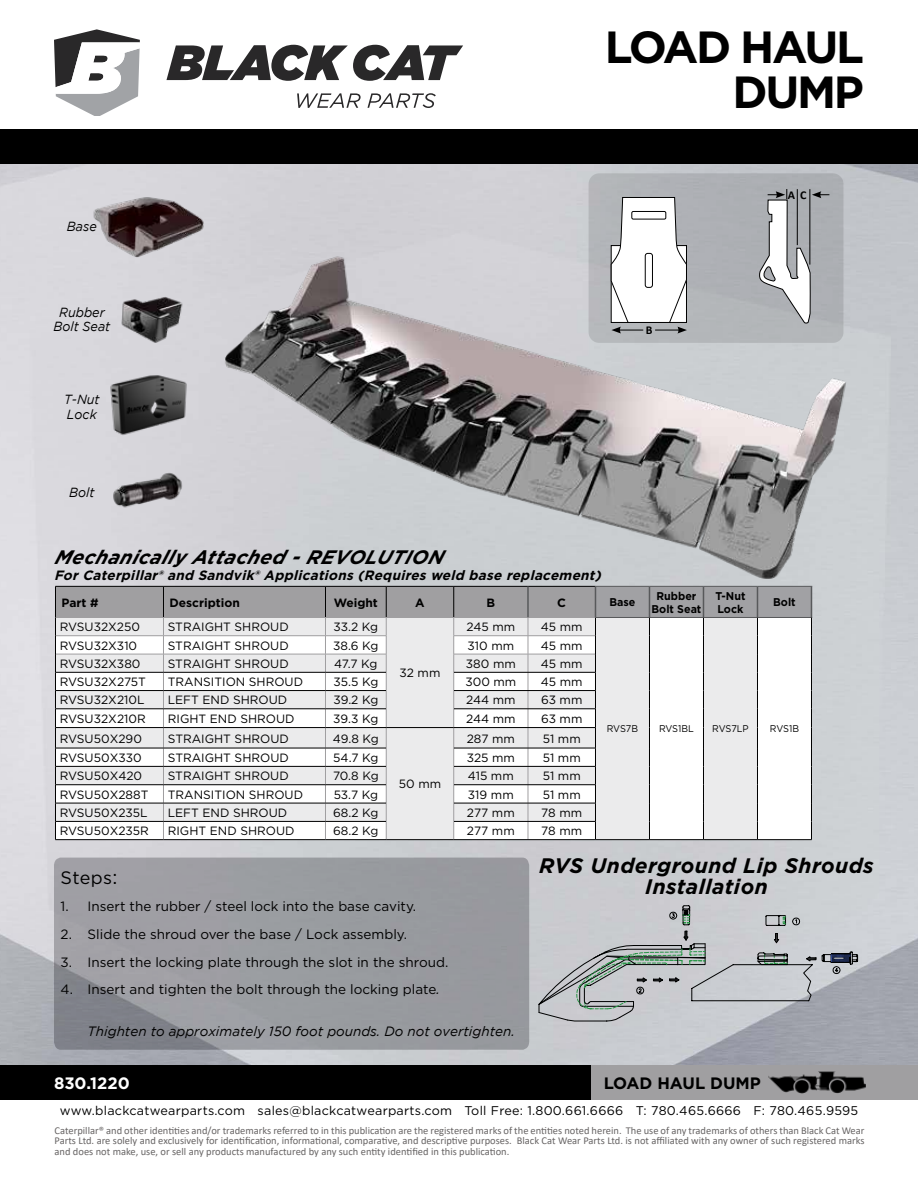
<style>
.page{position:relative;width:918px;height:1188px;background:#fff}
.page>*{position:absolute;margin:0;border:0;box-sizing:border-box;transform-origin:0 0}
.t1{font:700 45px/45px "Gotham";letter-spacing:-.05em;color:#000;text-align:right}
.t2{font:italic 700 21px/21px "Gotham";letter-spacing:.02em;color:#000;text-align:center}
.t3{font:italic 700 19.5px "Gotham";color:#000}
.t4{font:18px "Gotham";letter-spacing:.02em;color:#000}
.t5{font:700 16.5px "Gotham";color:#000}
.t6{font:700 16.5px "Gotham";color:#fff}
.t7{font:13.5px "Gotham";color:#000}
.t8{font:italic 700 13.5px "Gotham";color:#000}
.t9{font:italic 13.5px "Gotham";color:#000}
.t10{font:italic 13.2px/14.7px "Gotham";color:#000;scale:.95 1}
.t11{font:12.6px "Gotham";letter-spacing:.02em;color:#000}
.t12{font:12px "Gotham";color:#000}
.t13{font:700 12px "Gotham";color:#000}
.t14{font:700 12px "Calibri";color:#000}
.t15{font:700 11.25px/13.5px "Gotham";color:#000;text-align:center;scale:.95 1}
.t16{font:10.5px/10.5px "Calibri";color:#676464;text-align:justify}
.t17{font:9.75px "Gotham";color:#000;scale:.95 1}
.s1{font-size:19.5px}
.s2{font-style:italic}
</style>
<div class="page">
<img style="left:0;top:163px;width:918px;height:902px">
<div style="left:591px;top:1065px;width:327px;height:34px;background:#a09fa1"></div>
<div style="left:0;top:1065px;width:591px;height:34px;background:#000"></div>
<div style="left:0;top:129px;width:918px;height:34px;background:#000"></div>
<svg style="left:54px;top:29px;width:86px;height:87px"></svg>
<svg style="left:166px;top:45px;width:297px;height:36px"></svg>
<svg style="left:297px;top:93px;width:64px;height:15px"></svg>
<svg style="left:367px;top:93px;width:69px;height:15px"></svg>
<img style="left:769px;top:1072px;width:96px;height:22px">
<img style="left:200px;top:237px;width:652px;height:356px">
<div style="left:589px;top:173px;width:254px;height:170px;background:#afb1b6;border-radius:11px"></div>
<svg style="left:55px;top:586px;width:757px;height:253px"></svg>
<hr style="left:55px;top:839px;width:108px;height:1px;background:#000">
<hr style="left:163px;top:839px;width:162px;height:1px;background:#000">
<hr style="left:325px;top:839px;width:61px;height:1px;background:#000">
<hr style="left:386px;top:839px;width:68px;height:1px;background:#000">
<hr style="left:454px;top:839px;width:74px;height:1px;background:#000">
<hr style="left:528px;top:839px;width:67px;height:1px;background:#000">
<hr style="left:595px;top:839px;width:54px;height:1px;background:#000">
<hr style="left:649px;top:839px;width:54px;height:1px;background:#000">
<hr style="left:703px;top:839px;width:54px;height:1px;background:#000">
<hr style="left:757px;top:839px;width:55px;height:1px;background:#000">
<img style="left:109px;top:468px;width:79px;height:47px">
<img style="left:106px;top:372px;width:86px;height:68px">
<img style="left:106px;top:296px;width:86px;height:47px">
<img style="left:84px;top:181px;width:127px;height:91px">
<svg style="left:538px;top:905px;width:321px;height:117px;background:#b9bcc0"></svg>
<svg style="left:54px;top:858px;width:475px;height:192px;background:#989a9f"></svg>
<svg style="left:759px;top:189px;width:70px;height:223px"></svg>
<hr style="left:809px;top:189px;width:1px;height:76px;background:#000">
<svg style="left:611px;top:197px;width:76px;height:137px"></svg>
<div style="left:632px;top:211px;width:34px;height:8px;background:#fff;border-radius:2px"></div>
<div style="left:632px;top:211px;width:34px;height:8px;border:1px solid #000;border-radius:2px"></div>
<div style="left:645px;top:253px;width:7px;height:34px;background:#fff;border-radius:3px"></div>
<div style="left:645px;top:253px;width:8px;height:35px;border:1px solid #000;border-radius:3px"></div>
<h1 class="t1" style="left:605px;top:24px;width:261px">LOAD HAUL<br>DUMP</h1>
<p class="t10" style="left:67px;top:219px;width:33px">Base</p>
<p class="t10" style="left:53px;top:305px;width:61px;text-align:center">Rubber<br>Bolt Seat</p>
<p class="t10" style="left:64px;top:392px;width:39px">T-Nut<br>Lock</p>
<p class="t10" style="left:69px;top:485px;width:28px">Bolt</p>
<p class="t14" style="left:646px;top:322px;width:8px">B</p>
<p class="t14" style="left:788px;top:187px;width:20px">A C</p>
<h3 class="t3" style="left:54px;top:544px;width:397px">Mechanically Attached -REVOLUTION</h3>
<p class="t13" style="left:61px;top:595px;width:38px">Part #</p>
<p class="t13" style="left:169px;top:595px;width:72px">Description</p>
<p class="t13" style="left:334px;top:595px;width:46px">Weight</p>
<p class="t13" style="left:415px;top:595px;width:11px">A</p>
<p class="t13" style="left:487px;top:595px;width:10px">B</p>
<p class="t13" style="left:557px;top:595px;width:10px">C</p>
<p class="t15" style="left:610px;top:596px;width:29px">Base</p>
<p class="t15" style="left:652px;top:589px;width:54px">Rubber<br>Bolt Seat</p>
<p class="t15" style="left:716px;top:589px;width:33px;text-align:left">T-Nut<br>Lock</p>
<p class="t15" style="left:773px;top:596px;width:25px">Bolt</p>
<p class="t12" style="left:60px;top:619px;width:82px">RVSU32X250</p>
<p class="t12" style="left:168px;top:619px;width:122px">STRAIGHT SHROUD</p>
<p class="t12" style="left:333px;top:619px;width:46px">33.2 Kg</p>
<p class="t12" style="left:400px;top:665px;width:42px">32 mm</p>
<p class="t8" style="left:54px;top:566px;width:553px">ForCaterpillar®and Sandvik®Applications(Requiresweld base replacement)</p>
<p class="t12" style="left:467px;top:619px;width:50px">245 mm</p>
<p class="t12" style="left:541px;top:619px;width:43px">45 mm</p>
<p class="t12" style="left:60px;top:638px;width:79px">RVSU32X310</p>
<p class="t12" style="left:168px;top:638px;width:122px">STRAIGHT SHROUD</p>
<p class="t12" style="left:333px;top:638px;width:47px">38.6 Kg</p>
<p class="t12" style="left:468px;top:638px;width:48px">310 mm</p>
<p class="t12" style="left:541px;top:638px;width:43px">45 mm</p>
<p class="t12" style="left:60px;top:656px;width:82px">RVSU32X380</p>
<p class="t12" style="left:168px;top:656px;width:122px">STRAIGHT SHROUD</p>
<p class="t12" style="left:334px;top:656px;width:45px">47.7 Kg</p>
<p class="t12" style="left:466px;top:656px;width:51px">380 mm</p>
<p class="t12" style="left:541px;top:656px;width:43px">45 mm</p>
<p class="t12" style="left:60px;top:674px;width:88px">RVSU32X275T</p>
<p class="t12" style="left:168px;top:674px;width:137px">TRANSITION SHROUD</p>
<p class="t12" style="left:333px;top:674px;width:46px">35.5 Kg</p>
<p class="t12" style="left:465px;top:674px;width:52px">300 mm</p>
<p class="t12" style="left:541px;top:674px;width:43px">45 mm</p>
<p class="t12" style="left:60px;top:693px;width:86px">RVSU32X210L</p>
<p class="t12" style="left:168px;top:693px;width:121px">LEFT END SHROUD</p>
<p class="t12" style="left:333px;top:693px;width:46px">39.2 Kg</p>
<p class="t12" style="left:466px;top:693px;width:51px">244 mm</p>
<p class="t12" style="left:541px;top:693px;width:43px">63 mm</p>
<p class="t12" style="left:60px;top:711px;width:87px">RVSU32X210R</p>
<p class="t12" style="left:168px;top:711px;width:128px">RIGHT END SHROUD</p>
<p class="t12" style="left:333px;top:711px;width:47px">39.3 Kg</p>
<p class="t12" style="left:466px;top:711px;width:51px">244 mm</p>
<p class="t12" style="left:541px;top:711px;width:43px">63 mm</p>
<p class="t12" style="left:60px;top:731px;width:84px">RVSU50X290</p>
<p class="t12" style="left:168px;top:731px;width:122px">STRAIGHT SHROUD</p>
<p class="t12" style="left:333px;top:731px;width:47px">49.8 Kg</p>
<p class="t12" style="left:399px;top:776px;width:44px">50 mm</p>
<p class="t17" style="left:607px;top:723px;width:35px">RVS7B</p>
<p class="t17" style="left:659px;top:723px;width:38px">RVS1BL</p>
<p class="t17" style="left:712px;top:723px;width:40px">RVS7LP</p>
<p class="t17" style="left:770px;top:723px;width:32px">RVS1B</p>
<p class="t12" style="left:467px;top:731px;width:50px">287 mm</p>
<p class="t12" style="left:543px;top:731px;width:40px">51 mm</p>
<p class="t12" style="left:60px;top:750px;width:83px">RVSU50X330</p>
<p class="t12" style="left:168px;top:750px;width:122px">STRAIGHT SHROUD</p>
<p class="t12" style="left:333px;top:750px;width:47px">54.7 Kg</p>
<p class="t12" style="left:467px;top:750px;width:50px">325 mm</p>
<p class="t12" style="left:543px;top:750px;width:40px">51 mm</p>
<p class="t12" style="left:60px;top:768px;width:84px">RVSU50X420</p>
<p class="t12" style="left:168px;top:768px;width:122px">STRAIGHT SHROUD</p>
<p class="t12" style="left:333px;top:768px;width:47px">70.8 Kg</p>
<p class="t12" style="left:468px;top:768px;width:47px">415 mm</p>
<p class="t12" style="left:543px;top:768px;width:40px">51 mm</p>
<p class="t12" style="left:60px;top:787px;width:90px">RVSU50X288T</p>
<p class="t12" style="left:168px;top:787px;width:137px">TRANSITION SHROUD</p>
<p class="t12" style="left:334px;top:787px;width:46px">53.7 Kg</p>
<p class="t12" style="left:468px;top:787px;width:47px">319 mm</p>
<p class="t12" style="left:543px;top:787px;width:40px">51 mm</p>
<p class="t12" style="left:60px;top:805px;width:89px">RVSU50X235L</p>
<p class="t12" style="left:168px;top:805px;width:121px">LEFT END SHROUD</p>
<p class="t12" style="left:333px;top:805px;width:47px">68.2 Kg</p>
<p class="t12" style="left:467px;top:805px;width:49px">277 mm</p>
<p class="t12" style="left:541px;top:805px;width:43px">78 mm</p>
<p class="t12" style="left:60px;top:823px;width:91px">RVSU50X235R</p>
<p class="t12" style="left:168px;top:823px;width:128px">RIGHT END SHROUD</p>
<p class="t12" style="left:333px;top:823px;width:47px">68.2 Kg</p>
<p class="t12" style="left:467px;top:823px;width:49px">277 mm</p>
<p class="t12" style="left:541px;top:823px;width:43px">78 mm</p>
<h3 class="t4" style="left:61px;top:866px;width:58px">Steps<span class="s1">:</span></h3>
<p class="t7" style="left:61px;top:898px;width:357px">1. Insert the rubber / steel lock into the base cavity.</p>
<p class="t7" style="left:61px;top:925px;width:348px">2. Slide the shroud over the base / Lock assembly.</p>
<p class="t7" style="left:61px;top:953px;width:389px">3. Insert the locking plate through the slot in the shroud.</p>
<p class="t7" style="left:61px;top:981px;width:381px">4. Insert and tighten the bolt through the locking plate<span class="s2">.</span></p>
<p class="t9" style="left:88px;top:1024px;width:429px">Thighten to approximately 150 foot pounds. Do not overtighten.</p>
<h2 class="t2" style="left:539px;top:855px;width:336px">RVS Underground Lip Shrouds<br>Installation</h2>
<h3 class="t6" style="left:54px;top:1072px;width:77px">830.1220</h3>
<h3 class="t5" style="left:604px;top:1073px;width:159px">LOAD HAUL DUMP</h3>
<p class="t11" style="left:60px;top:1102px;width:800px">www.blackcatwearparts.com sales@blackcatwearparts.com Toll Free: 1.800.661.6666 T: 780.465.6666 F: 780.465.9595</p>
<p class="t16" style="left:55px;top:1125px;width:812px">Caterpillar® and other identities and/or trademarks referred to in this publication are the registered marks of the entities noted herein. The use of any trademarks of others than Black Cat Wear Parts Ltd. are solely and exclusively for identification, informational, comparative, and descriptive purposes. Black Cat Wear Parts Ltd. is not affiliated with any owner of such registered marks and does not make, use, or sell any products manufactured by any such entity identified in this publication.</p>
</div>
